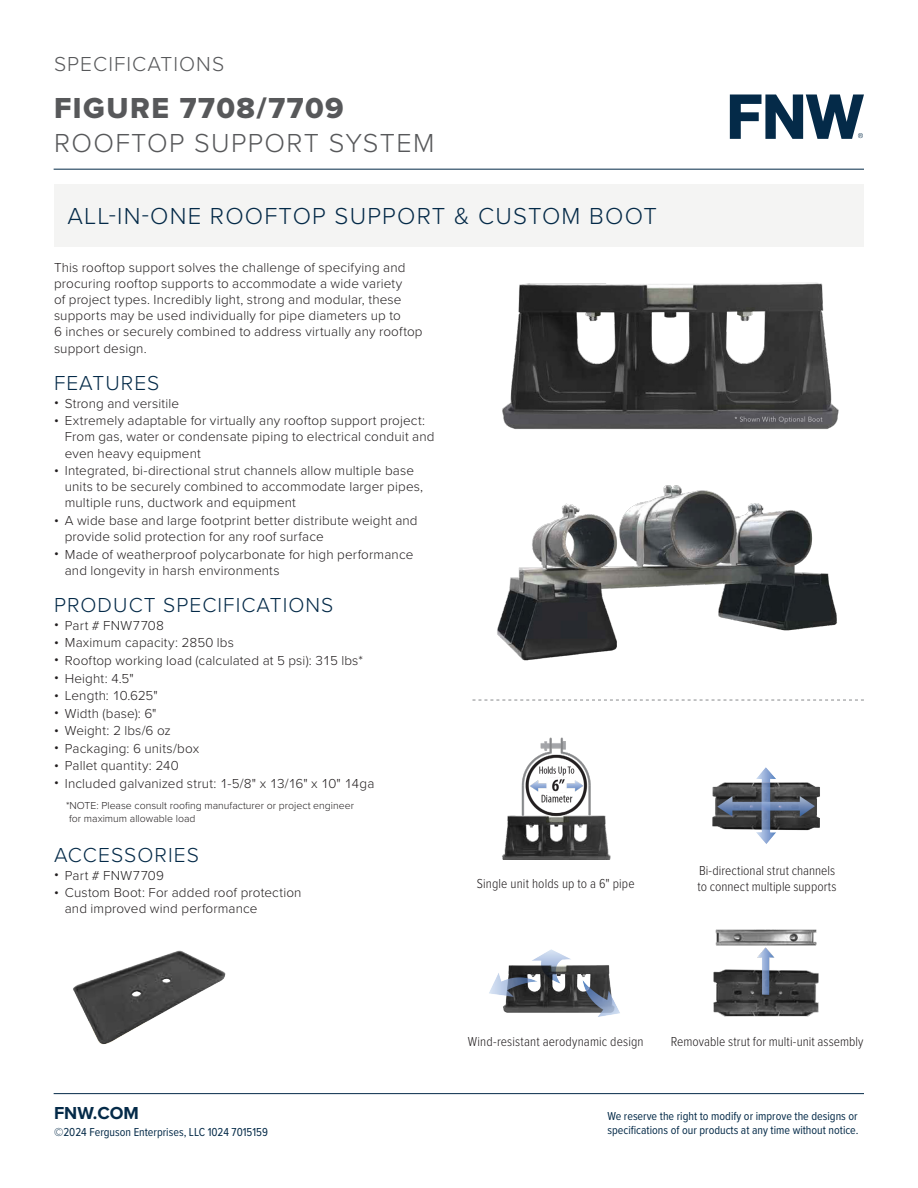
<style>
.page{position:relative;width:918px;height:1188px;background:#fff}
.page>*{position:absolute;margin:0;border:0;box-sizing:border-box;transform-origin:0 0}
.t1{font:30px "Proxima Nova Extrabld";letter-spacing:.05em;color:#57585a}
.t2{font:300 27px "Proxima Nova";letter-spacing:.05em;color:#57585a}
.t3{font:300 24px "Proxima Nova";letter-spacing:.05em;color:#042a48}
.FNW_Body_Header{font:300 21px "Proxima Nova";letter-spacing:.05em;color:#042a48}
.t4{font:300 21px "Proxima Nova";letter-spacing:.05em;color:#57585a}
.t5{font:700 18px "Proxima Nova";color:#042a48}
.FNW_Body_Text_9pt_LEFT{font:300 13.5px/16.2px "Proxima Nova";letter-spacing:.01em;color:#231f20}
.FNW_Body_Text_9pt_LEFT-2{font:300 13.5px/16.2px "Proxima Nova Cond";letter-spacing:.005em;color:#231f20}
.FNW_Copyright{font:12px/14.4px "Proxima Nova Cond";color:#042a48}
.FNW_Body_Text_7pt_INDENT{font:300 10.5px/12.6px "Proxima Nova";color:#231f20}
.s1{font-weight:400}
</style>
<div class="page">
<svg style="left:730px;top:94px;width:134px;height:45px"></svg>
<hr style="left:54px;top:169px;width:810px;height:1px;background:#042a48">
<hr style="left:54px;top:1093px;width:810px;height:1px;background:#042a48">
<div style="left:54px;top:184px;width:810px;height:62px;background:#f4f4f3"></div>
<svg style="left:472px;top:700px;width:392px;height:1px"></svg>
<img style="left:502px;top:282px;width:337px;height:147px">
<img style="left:497px;top:485px;width:340px;height:176px">
<img style="left:502px;top:737px;width:109px;height:123px">
<img style="left:489px;top:949px;width:131px;height:68px">
<img style="left:712px;top:767px;width:108px;height:77px">
<img style="left:713px;top:929px;width:106px;height:88px">
<img style="left:73px;top:950px;width:153px;height:95px">
<h3 class="t4" style="left:54px;top:48px;width:172px">SPECIFICATIONS</h3>
<h1 class="t1" style="left:54px;top:86px;width:291px">FIGURE 7708/7709</h1>
<h2 class="t2" style="left:54px;top:123px;width:382px">ROOFTOP SUPPORT SYSTEM</h2>
<h3 class="t3" style="left:68px;top:199px;width:591px">ALL-IN-ONE ROOFTOP SUPPORT &amp; CUSTOM BOOT</h3>
<p class="FNW_Body_Text_9pt_LEFT" style="left:54px;top:258px;width:370px">This rooftop support solves the challenge of specifying and procuring rooftop supports to accommodate a wide variety<br>of project types. Incredibly light, strong and modular, these supports may be used individually for pipe diameters up to<br>6 inches or securely combined to address virtually any rooftop support design.</p>
<p class="FNW_Body_Header" style="left:54px;top:367px;width:107px">FEATURES</p>
<p class="FNW_Body_Text_9pt_LEFT" style="left:54px;top:394px;width:127px"><span class="s1">•</span> Strong and versitile</p>
<p class="FNW_Body_Text_9pt_LEFT" style="left:65px;top:412px;width:371px;text-indent:-11px"><span class="s1">•</span> Extremely adaptable for virtually any rooftop support project:<br>From gas, water or condensate piping to electrical conduit and even heavy equipment</p>
<p class="FNW_Body_Text_9pt_LEFT" style="left:65px;top:462px;width:360px;text-indent:-11px"><span class="s1">•</span> Integrated, bi-directional strut channels allow multiple base units to be securely combined to accommodate larger pipes, multiple runs, ductwork and equipment</p>
<p class="FNW_Body_Text_9pt_LEFT" style="left:65px;top:512px;width:354px;text-indent:-11px"><span class="s1">•</span> A wide base and large footprint better distribute weight and provide solid protection for any roof surface</p>
<p class="FNW_Body_Text_9pt_LEFT" style="left:65px;top:545px;width:350px;text-indent:-11px"><span class="s1">•</span> Made of weatherproof polycarbonate for high performance and longevity in harsh environments</p>
<p class="FNW_Body_Header" style="left:54px;top:590px;width:281px">PRODUCT SPECIFICATIONS</p>
<p class="FNW_Body_Text_9pt_LEFT" style="left:54px;top:617px;width:111px"><span class="s1">•</span> Part # FNW7708</p>
<p class="FNW_Body_Text_9pt_LEFT" style="left:54px;top:634px;width:181px"><span class="s1">•</span> Maximum capacity: 2850 lbs</p>
<p class="FNW_Body_Text_9pt_LEFT" style="left:54px;top:652px;width:311px"><span class="s1">•</span> Rooftop working load (calculated at 5 psi): 315 lbs*</p>
<p class="FNW_Body_Text_9pt_LEFT" style="left:54px;top:669px;width:81px"><span class="s1">•</span> Height: 4.5"</p>
<p class="FNW_Body_Text_9pt_LEFT" style="left:54px;top:687px;width:105px"><span class="s1">•</span> Length: 10.625"</p>
<p class="FNW_Body_Text_9pt_LEFT" style="left:54px;top:704px;width:104px"><span class="s1">•</span> Width (base): 6"</p>
<p class="FNW_Body_Text_9pt_LEFT" style="left:54px;top:722px;width:118px"><span class="s1">•</span> Weight: 2 lbs/6 oz</p>
<p class="FNW_Body_Text_9pt_LEFT" style="left:54px;top:739px;width:147px"><span class="s1">•</span> Packaging: 6 units/box</p>
<p class="FNW_Body_Text_9pt_LEFT" style="left:54px;top:757px;width:126px"><span class="s1">•</span> Pallet quantity: 240</p>
<p class="FNW_Body_Text_9pt_LEFT" style="left:54px;top:774px;width:322px"><span class="s1">•</span> Included galvanized strut: 1-5/8" x 13/16" x 10" 14ga</p>
<p class="FNW_Body_Text_7pt_INDENT" style="left:66px;top:799px;width:290px">*NOTE: Please consult roofing manufacturer or project engineer for maximum allowable load</p>
<p class="FNW_Body_Header" style="left:54px;top:839px;width:146px">ACCESSORIES</p>
<p class="FNW_Body_Text_9pt_LEFT" style="left:54px;top:866px;width:112px"><span class="s1">•</span> Part # FNW7709</p>
<p class="FNW_Body_Text_9pt_LEFT" style="left:65px;top:884px;width:238px;text-indent:-11px"><span class="s1">•</span> Custom Boot: For added roof protection and improved wind performance</p>
<p class="FNW_Body_Text_9pt_LEFT-2" style="left:477px;top:875px;width:159px">Single unit holds up to a 6" pipe</p>
<p class="FNW_Body_Text_9pt_LEFT-2" style="left:698px;top:862px;width:141px">Bi-directional strut channels to connect multiple supports</p>
<p class="FNW_Body_Text_9pt_LEFT-2" style="left:468px;top:1032px;width:177px">Wind-resistant aerodynamic design</p>
<p class="FNW_Body_Text_9pt_LEFT-2" style="left:671px;top:1032px;width:194px">Removable strut for multi-unit assembly</p>
<h3 class="t5" style="left:54px;top:1100px;width:86px">FNW.COM</h3>
<p class="FNW_Copyright" style="left:608px;top:1108px;width:253px">We reserve the right to modify or improve the designs or specifications of our products at any time without notice.</p>
<p class="FNW_Copyright" style="left:54px;top:1124px;width:216px">©2024 Ferguson Enterprises, LLC 1024 7015159</p>
</div>
